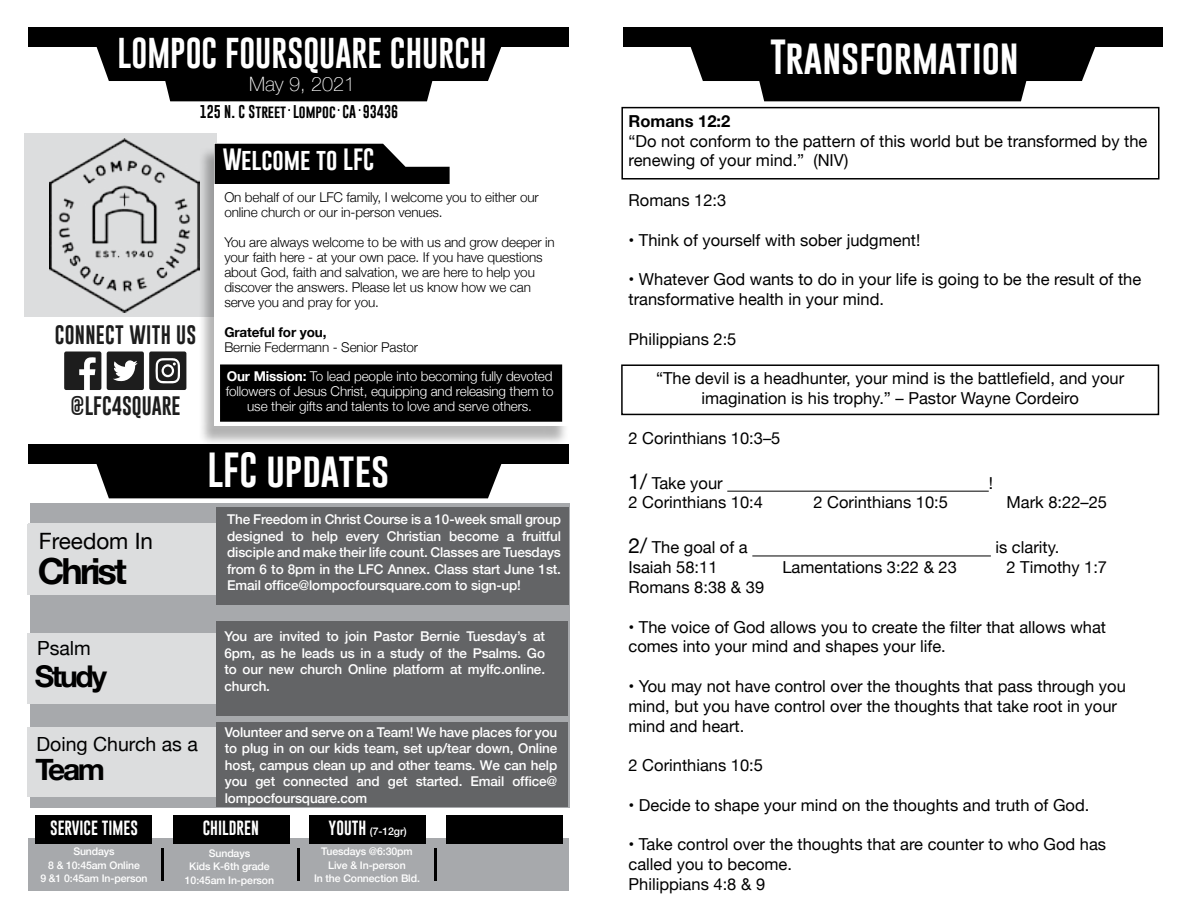
<style>
.page{position:relative;width:1188px;height:918px;background:#fff}
.page>*{position:absolute;margin:0;border:0;box-sizing:border-box;transform-origin:0 0}
.t1{font:36px "Gobold";color:#fff}
.t2{font:700 36px "Helvetica Neue";letter-spacing:-.08em;color:#000}
.t3{font:31.5px "Gobold";color:#fff}
.t4{font:700 30px "Helvetica Neue";letter-spacing:-.08em;color:#000}
.t5{font:22.5px "Gobold";color:#fff}
.t6{font:22.5px "Helvetica Neue";color:#000}
.t7{font:100 19.8px "Helvetica Neue";color:#fff}
.t8{font:19.5px "Gobold";letter-spacing:.015em;color:#1d1d1d}
.t9{font:19.5px "Helvetica Neue";color:#000}
.t10{font:16.5px/19.8px "Helvetica Neue";color:#000}
.t11{font:700 16.5px "Helvetica Neue";color:#000}
.t12{font:15px "Gobold";color:#fff}
.t13{font:500 13.5px/16.5px "Helvetica Neue";letter-spacing:-.01em;color:#fff;text-align:justify}
.t14{font:300 13.5px/15px "Helvetica Neue";letter-spacing:-.01em;color:#000}
.t15{font:300 13.5px/15px "Helvetica Neue";letter-spacing:-.01em;color:#fff;text-align:center}
.t16{font:13.5px "Gobold";color:#000}
.t17{font:700 13.5px "Helvetica Neue";letter-spacing:-.01em;color:#000}
.t18{font:500 10.5px/13.5px "Helvetica Neue";letter-spacing:-.01em;color:#fff;text-align:center}
.s1{font-weight:700}
.s2{font-family:"Gobold";font-weight:400;font-size:15px}
.s3{font-size:21px}
</style>
<div class="page">
<svg style="left:96px;top:46px;width:405px;height:55px"></svg>
<div style="left:29px;top:27px;width:540px;height:19px;background:#000"></div>
<div style="left:24px;top:133px;width:192px;height:183px;background:#dcddde"></div>
<div style="left:199px;top:147px;width:370px;height:299px;background:#000;opacity:.3"></div>
<div style="left:215px;top:143px;width:354px;height:283px;background:#fff"></div>
<svg style="left:215px;top:144px;width:235px;height:40px"></svg>
<div style="left:96px;top:464px;width:405px;height:34px;background:#000"></div>
<div style="left:29px;top:444px;width:540px;height:20px;background:#000"></div>
<svg style="left:64px;top:352px;width:37px;height:38px"></svg>
<svg style="left:107px;top:352px;width:79px;height:38px"></svg>
<div style="left:29px;top:838px;width:540px;height:53px;background:#a7a9ac"></div>
<div style="left:36px;top:815px;width:116px;height:29px;background:#000"></div>
<div style="left:174px;top:815px;width:116px;height:29px;background:#000"></div>
<div style="left:310px;top:815px;width:116px;height:29px;background:#000"></div>
<div style="left:446px;top:815px;width:116px;height:29px;background:#000"></div>
<hr style="left:161px;top:848px;width:2px;height:32px;background:#000">
<hr style="left:297px;top:848px;width:3px;height:32px;background:#000">
<hr style="left:434px;top:848px;width:2px;height:32px;background:#000">
<svg style="left:690px;top:46px;width:405px;height:55px"></svg>
<div style="left:623px;top:27px;width:540px;height:19px;background:#000"></div>
<hr style="left:727px;top:491px;width:262px;height:1px;background:#000">
<hr style="left:752px;top:556px;width:239px;height:1px;background:#000">
<div style="left:221px;top:365px;width:340px;height:56px;background:#000"></div>
<div style="left:220px;top:364px;width:342px;height:58px;border:2px solid #000"></div>
<img style="left:50px;top:139px;width:150px;height:173px">
<div style="left:30px;top:503px;width:540px;height:305px;background:#a7a9ac"></div>
<div style="left:28px;top:523px;width:212px;height:60px;background:#dcddde"></div>
<div style="left:28px;top:525px;width:206px;height:70px;background:#dcddde"></div>
<div style="left:27px;top:728px;width:206px;height:69px;background:#dcddde"></div>
<div style="left:216px;top:508px;width:352px;height:97px;background:#636466"></div>
<div style="left:27px;top:633px;width:206px;height:70px;background:#dcddde"></div>
<div style="left:621px;top:107px;width:539px;height:73px;border:2px solid #000"></div>
<div style="left:216px;top:722px;width:352px;height:84px;background:#636466"></div>
<div style="left:216px;top:621px;width:352px;height:94px;background:#636466"></div>
<div style="left:621px;top:364px;width:538px;height:51px;border:2px solid #000"></div>
<h2 class="t3" style="left:118px;top:32px;width:371px">LOMPOC FOURSQUARE CHURCH</h2>
<p class="t7" style="left:249px;top:69px;width:108px">May 9, 2021</p>
<p class="t16" style="left:200px;top:103px;width:200px">125 N. C Street Lompoc CA 93436</p>
<p class="t8" style="left:55px;top:323px;width:143px">CONNECT WITH US</p>
<p class="t8" style="left:71px;top:393px;width:112px">@LFC4SQUARE</p>
<h3 class="t6" style="left:39px;top:525px;width:116px">Freedom In</h3>
<h1 class="t2" style="left:38px;top:543px;width:90px">Christ</h1>
<h3 class="t5" style="left:223px;top:145px;width:153px">Welcome to LFC</h3>
<p class="t14" style="left:224px;top:188px;width:316px">On behalf of our LFC family, I welcome you to either our online church or our in-person venues.</p>
<p class="t14" style="left:224px;top:233px;width:332px">You are always welcome to be with us and grow deeper in your faith here - at your own pace. If you have questions about God, faith and salvation, we are here to help you discover the answers. Please let us know how we can serve you and pray for you.</p>
<p class="t17" style="left:224px;top:321px;width:104px">Grateful for you,</p>
<p class="t14" style="left:224px;top:338px;width:195px">Bernie Federmann - Senior Pastor</p>
<p class="t15" style="left:226px;top:368px;width:329px"><span class="s1">Our Mission:</span> To lead people into becoming fully devoted followers of Jesus Christ, equipping and releasing them to use their gifts and talents to love and serve others.</p>
<h1 class="t1" style="left:207px;top:447px;width:184px">LFC updates</h1>
<p class="t13" style="left:227px;top:510px;width:335px">The Freedom in Christ Course is a 10-week small group designed to help every Christian become a fruitful disciple and make their life count. Classes are Tuesdays from 6 to 8pm in the LFC Annex. Class start June 1st.<br>Email office@lompocfoursquare.com to sign-up!</p>
<p class="t13" style="left:234px;top:527px;width:332px;line-height:15px">Th s is a time for you to connect, pray and discuss your daily devotions or review the sermon. Go to mylfc.com and go to our “we offer” tab to sign up.</p>
<p class="t9" style="left:37px;top:634px;width:55px">Psalm</p>
<h3 class="t4" style="left:35px;top:652px;width:74px">Study</h3>
<p class="t9" style="left:37px;top:730px;width:163px">Doing Church as a</p>
<h3 class="t4" style="left:36px;top:745px;width:71px">Team</h3>
<p class="t13" style="left:224px;top:627px;width:322px">You are invited to join Pastor Bernie Tuesday’s at 6pm, as he leads us in a study of the Psalms. Go to our new church Online platform at mylfc.online. church.</p>
<p class="t13" style="left:225px;top:723px;width:334px">Volunteer and serve on a Team! We have places for you to plug in on our kids team, set up/tear down, Online host, campus clean up and other teams. We can help you get connected and get started. Email office@ lompocfoursquare.com</p>
<p class="t12" style="left:50px;top:818px;width:89px">SERVICE TIMES</p>
<p class="t18" style="left:40px;top:844px;width:109px">Sundays<br>8 &amp; 10:45am Online<br>9 &amp;1 0:45am In-person</p>
<p class="t12" style="left:203px;top:818px;width:58px">CHILDREN</p>
<p class="t18" style="left:321px;top:821px;width:93px;line-height:20.1px"><span class="s2">YOUTH</span> (7-12gr)<br>Tuesdays @6:30pm</p>
<p class="t18" style="left:314px;top:857px;width:107px">Live &amp; In-person<br>In the Connection Bld.</p>
<p class="t18" style="left:185px;top:845px;width:91px">Sundays<br>Kids K-6th grade<br>10:45am In-person</p>
<h1 class="t1" style="left:770px;top:33px;width:250px">Transformation</h1>
<p class="t11" style="left:629px;top:108px;width:103px">Romans 12:2</p>
<p class="t10" style="left:629px;top:132px;width:520px">“Do not conform to the pattern of this world but be transformed by the renewing of your mind.” (NIV)</p>
<p class="t10" style="left:629px;top:191px;width:99px">Romans 12:3</p>
<p class="t10" style="left:629px;top:231px;width:293px">• Think of yourself with sober judgment!</p>
<p class="t10" style="left:629px;top:270px;width:514px">• Whatever God wants to do in your life is going to be the result of the transformative health in your mind.</p>
<p class="t10" style="left:629px;top:330px;width:109px">Philippians 2:5</p>
<p class="t10" style="left:656px;top:369px;width:470px;text-align:center">“The devil is a headhunter, your mind is the battlefield, and your imagination is his trophy.” – Pastor Wayne Cordeiro</p>
<p class="t10" style="left:629px;top:429px;width:153px">2 Corinthians 10:3–5</p>
<p class="t10" style="left:629px;top:474px;width:96px"><span class="s3">1/</span> Take your</p>
<p class="t10" style="left:989px;top:474px;width:6px">!</p>
<p class="t10" style="left:629px;top:494px;width:136px">2 Corinthians 10:4</p>
<p class="t10" style="left:813px;top:494px;width:136px">2 Corinthians 10:5</p>
<p class="t10" style="left:1007px;top:494px;width:102px">Mark 8:22–25</p>
<p class="t10" style="left:629px;top:539px;width:121px"><span class="s3">2/</span> The goal of a</p>
<p class="t10" style="left:995px;top:539px;width:65px">is clarity.</p>
<p class="t10" style="left:629px;top:558px;width:90px">Isaiah 58:11</p>
<p class="t10" style="left:782px;top:558px;width:176px">Lamentations 3:22 &amp; 23</p>
<p class="t10" style="left:1007px;top:558px;width:102px">2 Timothy 1:7</p>
<p class="t10" style="left:629px;top:578px;width:137px">Romans 8:38 &amp; 39</p>
<p class="t10" style="left:629px;top:618px;width:479px">• The voice of God allows you to create the filter that allows what comes into your mind and shapes your life.</p>
<p class="t10" style="left:629px;top:677px;width:499px">• You may not have control over the thoughts that pass through you mind, but you have control over the thoughts that take root in your mind and heart.</p>
<p class="t10" style="left:629px;top:756px;width:136px">2 Corinthians 10:5</p>
<p class="t10" style="left:629px;top:796px;width:462px">• Decide to shape your mind on the thoughts and truth of God.</p>
<p class="t10" style="left:629px;top:836px;width:479px">• Take control over the thoughts that are counter to who God has called you to become.<br>Philippians 4:8 &amp; 9</p>
</div>
